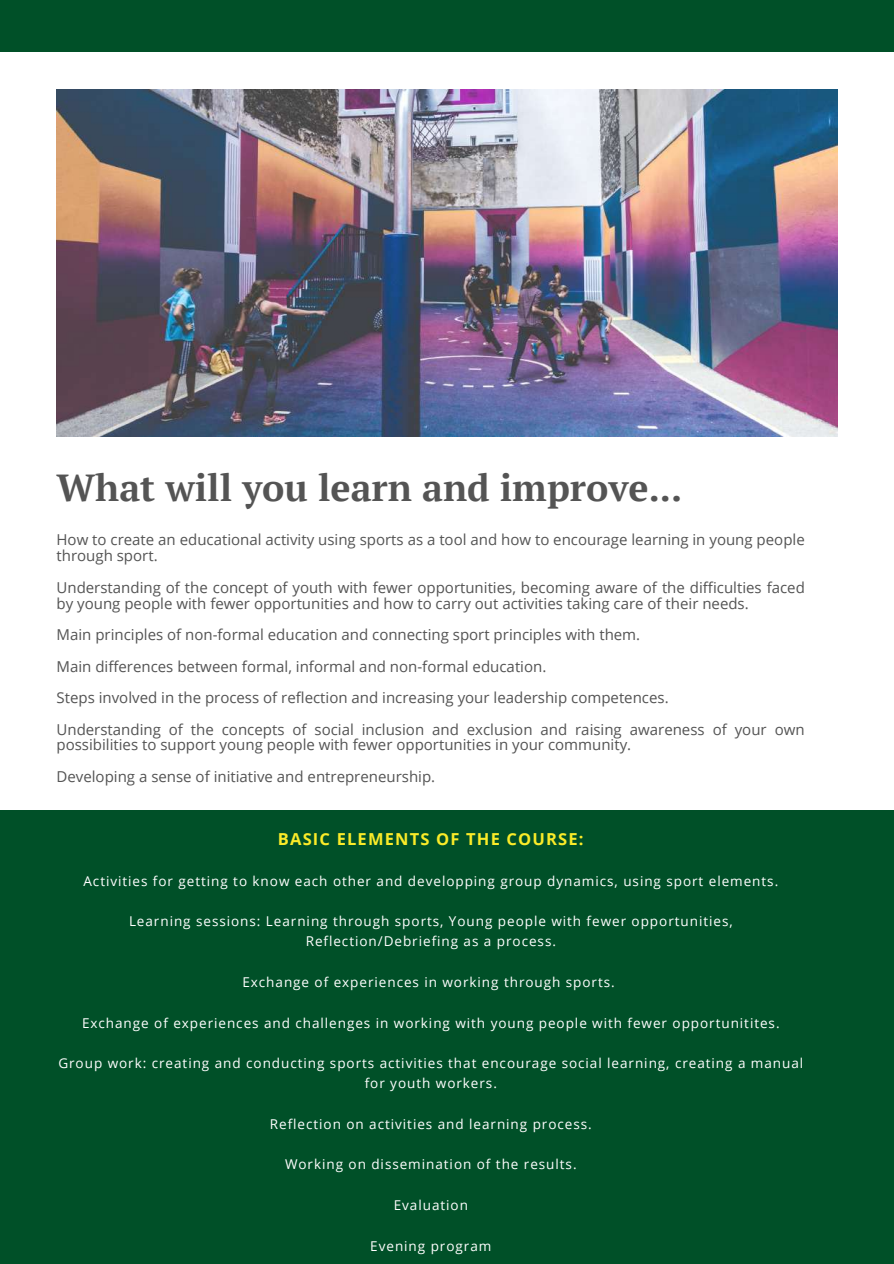
<style>
.page{position:relative;width:894px;height:1264px;background:#fff}
.page>*{position:absolute;margin:0;border:0;box-sizing:border-box;transform-origin:0 0}
.t1{font:700 37.5px "PT Serif";color:#545454}
.t2{font:700 16.5px "Open Sans";letter-spacing:.07em;color:#faeb28}
.t3{font:15px/31.5px "Open Sans";color:#545454}
.t4{font:13.5px/20.2px "Open Sans";letter-spacing:.07em;color:#fff;text-align:center}
</style>
<div class="page">
<div style="left:0;top:0;width:893px;height:51px;background:#005028"></div>
<div style="left:0;top:810px;width:893px;height:453px;background:#005028"></div>
<img style="left:56px;top:89px;width:781px;height:347px">
<h1 class="t1" style="left:56px;top:462px;width:627px">What will you learn and improve...</h1>
<p class="t3" style="left:56px;top:532px;width:749px;line-height:15.8px">How to create an educational activity using sports as a tool and how to encourage learning in young people through sport.</p>
<p class="t3" style="left:56px;top:579px;width:749px;line-height:15.8px">Understanding of the concept of youth with fewer opportunities, becoming aware of the difficulties faced by young people with fewer opportunities and how to carry out activities taking care of their needs.</p>
<p class="t3" style="left:56px;top:618px;width:749px">Main principles of non-formal education and connecting sport principles with them.<br>Main differences between formal, informal and non-formal education.<br>Steps involved in the process of reflection and increasing your leadership competences.<br>Understanding of the concepts of social inclusion and exclusion and raising awareness of your own</p>
<p class="t3" style="left:56px;top:729px;width:576px">possibilities to support young people with fewer opportunities in your community.<br>Developing a sense of initiative and entrepreneurship.</p>
<p class="t2" style="left:278px;top:827px;width:307px">BASIC ELEMENTS OF THE COURSE:</p>
<p class="t4" style="left:83px;top:870px;width:696px">Activities for getting to know each other and developping group dynamics, using sport elements.</p>
<p class="t4" style="left:129px;top:910px;width:605px">Learning sessions: Learning through sports, Young people with fewer opportunities,<br>Reflection/Debriefing as a process.</p>
<p class="t4" style="left:242px;top:971px;width:374px">Exchange of experiences in working through sports.</p>
<p class="t4" style="left:82px;top:1012px;width:699px">Exchange of experiences and challenges in working with young people with fewer opportunitites.</p>
<p class="t4" style="left:58px;top:1052px;width:746px">Group work: creating and conducting sports activities that encourage social learning, creating a manual for youth workers.</p>
<p class="t4" style="left:270px;top:1113px;width:323px">Reflection on activities and learning process.</p>
<p class="t4" style="left:285px;top:1154px;width:293px">Working on dissemination of the results.</p>
<p class="t4" style="left:393px;top:1194px;width:76px">Evaluation</p>
<p class="t4" style="left:370px;top:1235px;width:122px">Evening program</p>
</div>
